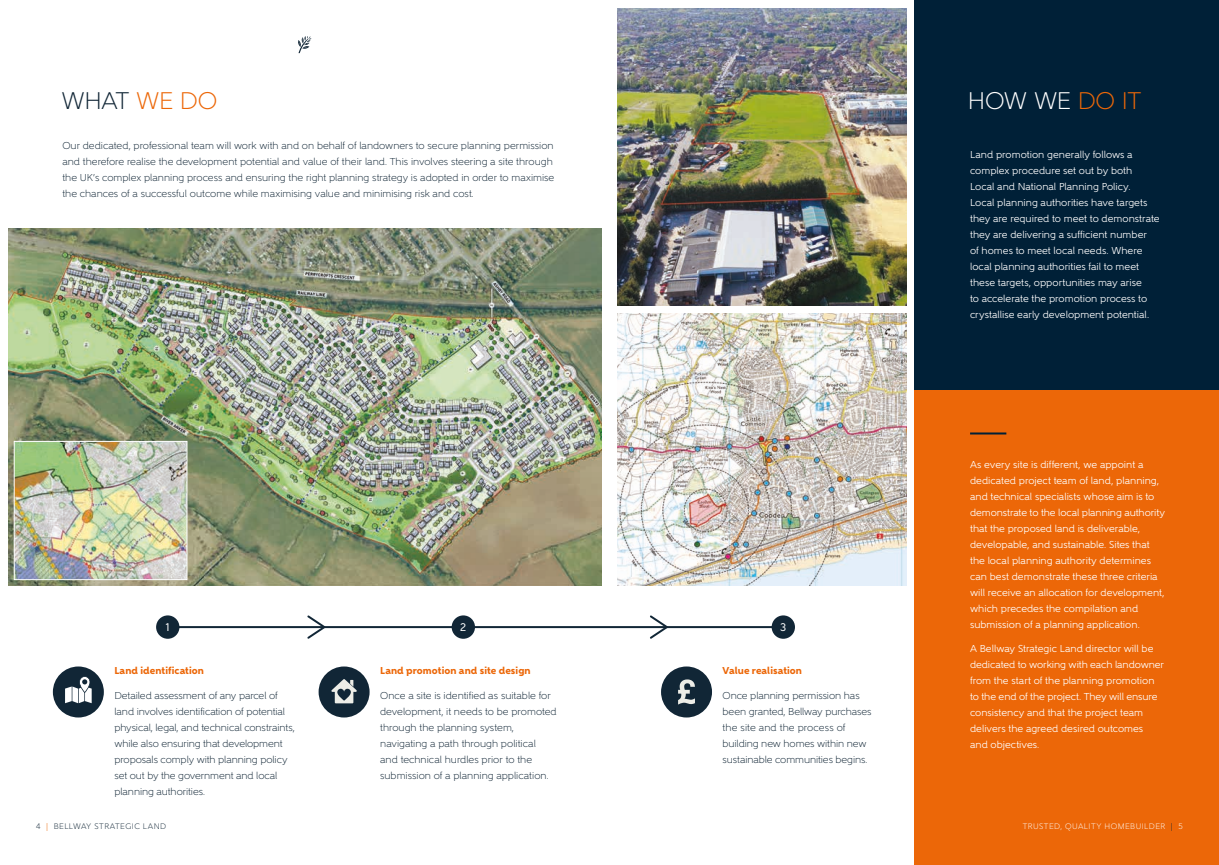
<style>
.page{position:relative;width:1219px;height:865px;background:#fff}
.page>*{position:absolute;margin:0;border:0;box-sizing:border-box;transform-origin:0 0}
.t1{font:300 24px "Gentleman 400";letter-spacing:-.02em;color:#fff}
.t2{font:300 24px "Gentleman 400";letter-spacing:-.02em;color:#112636}
.t3{font:11px "Gentleman 600";color:#fff}
.t4{font:10px/16px "Gentleman 500";color:#fff}
.t5{font:300 10px/16px "Gentleman 400";color:#112636}
.t6{font:800 10px "Gentleman 900";letter-spacing:.01em;color:#ec6708}
.t7{font:300 8px "Gentleman 400";letter-spacing:.055em;color:#fff}
.t8{font:300 8px "Gentleman 400";letter-spacing:.055em;color:#112636}
.s1{color:#ec6708}
.s2{color:#112636}
</style>
<div class="page">
<img style="left:8px;top:229px;width:593px;height:356px">
<div style="left:914px;top:0;width:305px;height:390px;background:#002037"></div>
<div style="left:914px;top:390px;width:305px;height:475px;background:#ec6708"></div>
<hr style="left:168px;top:626px;width:619px;height:2px;background:#112636">
<div style="left:156px;top:615px;width:23px;height:23px;background:#112636;border-radius:50%"></div>
<div style="left:452px;top:615px;width:23px;height:23px;background:#112636;border-radius:50%"></div>
<div style="left:772px;top:615px;width:23px;height:23px;background:#112636;border-radius:50%"></div>
<svg style="left:306px;top:615px;width:22px;height:24px"></svg>
<svg style="left:648px;top:615px;width:22px;height:24px"></svg>
<div style="left:319px;top:666px;width:51px;height:51px;background:#112636;border-radius:50%"></div>
<svg style="left:331px;top:679px;width:26px;height:24px"></svg>
<div style="left:661px;top:666px;width:51px;height:51px;background:#112636;border-radius:50%"></div>
<svg style="left:678px;top:679px;width:17px;height:25px"></svg>
<div style="left:53px;top:666px;width:51px;height:51px;background:#112636;border-radius:50%"></div>
<svg style="left:65px;top:676px;width:27px;height:27px"></svg>
<hr style="left:970px;top:432px;width:36px;height:2px;background:#002037">
<img style="left:16px;top:443px;width:169px;height:135px">
<div style="left:14px;top:441px;width:173px;height:139px;border:1px solid #fff"></div>
<svg style="left:298px;top:36px;width:13px;height:17px"></svg>
<img style="left:617px;top:8px;width:289px;height:297px">
<img style="left:617px;top:313px;width:289px;height:273px">
<h1 class="t2" style="left:62px;top:86px;width:157px">WHAT <span class="s1">WE DO</span></h1>
<p class="t5" style="left:62px;top:138px;width:493px">Our dedicated, professional team will work with and on behalf of landowners to secure planning permission and therefore realise the development potential and value of their land. This involves steering a site through the UK’s complex planning process and ensuring the right planning strategy is adopted in order to maximise the chances of a successful outcome while maximising value and minimising risk and cost.</p>
<p class="t3" style="left:166px;top:620px;width:5px">1</p>
<p class="t3" style="left:460px;top:620px;width:8px">2</p>
<p class="t3" style="left:780px;top:620px;width:8px">3</p>
<p class="t6" style="left:114px;top:664px;width:91px">Land identification</p>
<p class="t5" style="left:114px;top:687px;width:182px">Detailed assessment of any parcel of land involves identification of potential physical, legal, and technical constraints, while also ensuring that development proposals comply with planning policy set out by the government and local planning authorities.</p>
<p class="t6" style="left:380px;top:664px;width:152px">Land promotion and site design</p>
<p class="t5" style="left:380px;top:687px;width:178px">Once a site is identified as suitable for development, it needs to be promoted through the planning system, navigating a path through political<br>and technical hurdles prior to the submission of a planning application.</p>
<p class="t6" style="left:723px;top:664px;width:81px">Value realisation</p>
<p class="t5" style="left:723px;top:687px;width:150px">Once planning permission has been granted, Bellway purchases the site and the process of building new homes within new sustainable communities begins.</p>
<h1 class="t1" style="left:968px;top:86px;width:175px">HOW WE <span class="s1">DO IT</span></h1>
<p class="t4" style="left:970px;top:147px;width:191px">Land promotion generally follows a complex procedure set out by both<br>Local and National Planning Policy.<br>Local planning authorities have targets they are required to meet to demonstrate they are delivering a sufficient number<br>of homes to meet local needs. Where local planning authorities fail to meet these targets, opportunities may arise<br>to accelerate the promotion process to crystallise early development potential.</p>
<p class="t4" style="left:970px;top:456px;width:196px">As every site is different, we appoint a dedicated project team of land, planning, and technical specialists whose aim is to demonstrate to the local planning authority that the proposed land is deliverable, developable, and sustainable. Sites that the local planning authority determines can best demonstrate these three criteria will receive an allocation for development, which precedes the compilation and submission of a planning application.</p>
<p class="t4" style="left:970px;top:640px;width:195px">A Bellway Strategic Land director will be dedicated to working with each landowner from the start of the planning promotion to the end of the project. They will ensure consistency and that the project team delivers the agreed desired outcomes<br>and objectives.</p>
<p class="t8" style="left:36px;top:821px;width:132px">4 <span class="s1">|</span> BELLWAY STRATEGIC LAND</p>
<p class="t7" style="left:1023px;top:821px;width:162px">TRUSTED, QUALITY HOMEBUILDER <span class="s2">|</span> 5</p>
</div>
